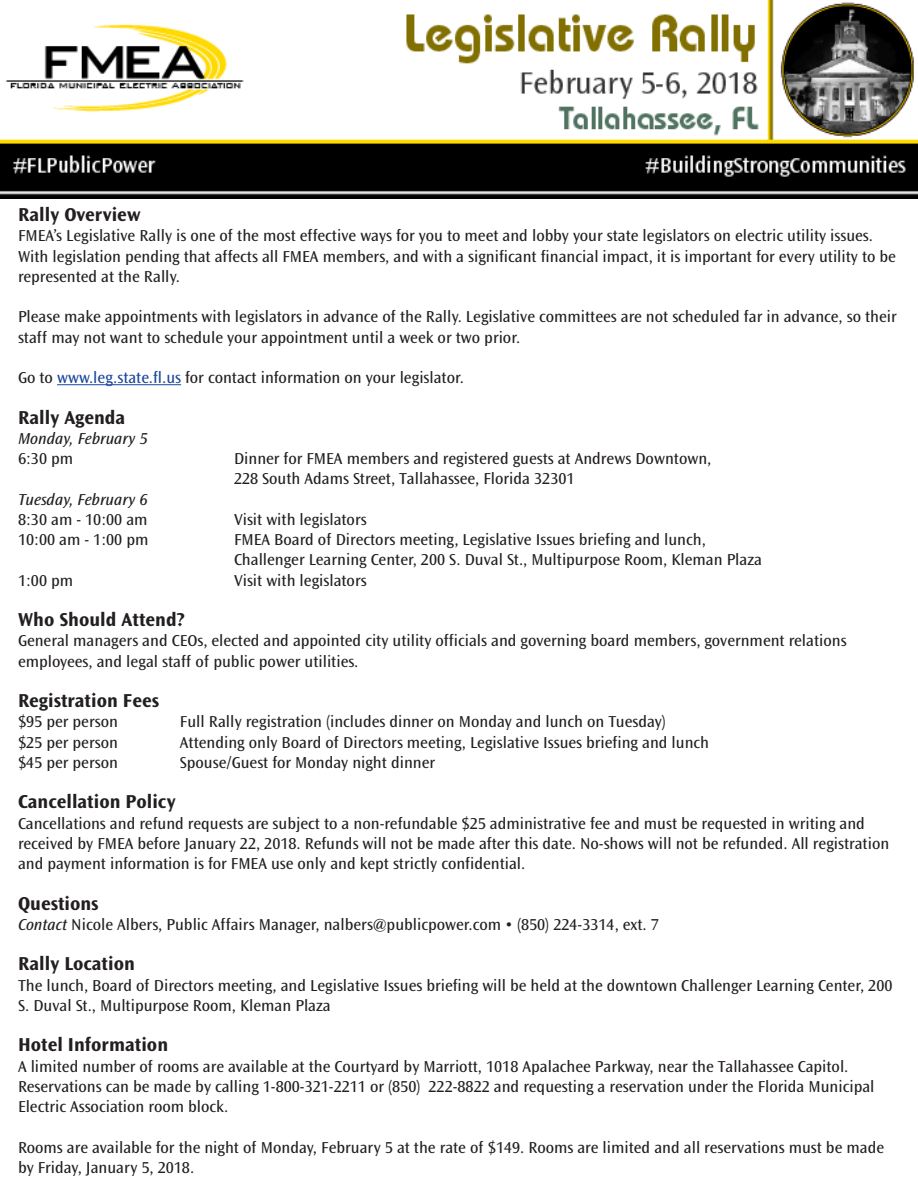
<style>
.page{position:relative;width:918px;height:1188px;background:#fff}
.page>*{position:absolute;margin:0;border:0;box-sizing:border-box;transform-origin:0 0}
.t1{font:700 19.5px "Ocean Sans Std";color:#231f20}
.t2{font:16.5px/20.2px "Ocean Sans Std";color:#231f20}
.t3{font:italic 16.5px "Ocean Sans Std";color:#231f20}
.s1{color:#1a459c}
.s2{font-style:italic}
</style>
<div class="page">
<hr style="left:57px;top:384px;width:124px;height:1px;background:#1a459c">
<img style="left:0;top:0;width:918px;height:198px">
<p class="t1" style="left:18px;top:204px;width:124px">Rally Overview</p>
<p class="t2" style="left:18px;top:226px;width:880px">FMEA’s Legislative Rally is one of the most effective ways for you to meet and lobby your state legislators on electric utility issues.<br>With legislation pending that affects all FMEA members, and with a significant financial impact, it is important for every utility to be represented at the Rally.</p>
<p class="t2" style="left:18px;top:307px;width:880px">Please make appointments with legislators in advance of the Rally. Legislative committees are not scheduled far in advance, so their staff may not want to schedule your appointment until a week or two prior.</p>
<p class="t2" style="left:18px;top:368px;width:447px">Go to <span class="s1">www.leg.state.fl.us</span> for contact information on your legislator.</p>
<p class="t1" style="left:18px;top:406px;width:109px">Rally Agenda</p>
<p class="t3" style="left:18px;top:429px;width:131px">Monday, February 5</p>
<p class="t2" style="left:18px;top:449px;width:57px">6:30 pm</p>
<p class="t2" style="left:234px;top:449px;width:479px">Dinner for FMEA members and registered guests at Andrews Downtown,<br>228 South Adams Street, Tallahassee, Florida 32301</p>
<p class="t3" style="left:18px;top:490px;width:131px">Tuesday, February 6</p>
<p class="t2" style="left:18px;top:509px;width:131px">8:30 am - 10:00 am</p>
<p class="t2" style="left:234px;top:509px;width:134px">Visit with legislators</p>
<p class="t2" style="left:18px;top:530px;width:132px">10:00 am - 1:00 pm</p>
<p class="t2" style="left:234px;top:530px;width:473px">FMEA Board of Directors meeting, Legislative Issues briefing and lunch,</p>
<p class="t2" style="left:234px;top:550px;width:530px">Challenger Learning Center, 200 S. Duval St., Multipurpose Room, Kleman Plaza</p>
<p class="t2" style="left:18px;top:570px;width:57px">1:00 pm</p>
<p class="t2" style="left:234px;top:570px;width:134px">Visit with legislators</p>
<p class="t1" style="left:18px;top:609px;width:168px">Who Should Attend?</p>
<p class="t2" style="left:18px;top:631px;width:830px">General managers and CEOs, elected and appointed city utility officials and governing board members, government relations employees, and legal staff of public power utilities.</p>
<p class="t1" style="left:18px;top:690px;width:143px">Registration Fees</p>
<p class="t2" style="left:18px;top:712px;width:102px">$95 per person</p>
<p class="t2" style="left:180px;top:712px;width:487px">Full Rally registration (includes dinner on Monday and lunch on Tuesday)</p>
<p class="t2" style="left:18px;top:732px;width:102px">$25 per person</p>
<p class="t2" style="left:180px;top:732px;width:531px">Attending only Board of Directors meeting, Legislative Issues briefing and lunch</p>
<p class="t2" style="left:18px;top:752px;width:102px">$45 per person</p>
<p class="t2" style="left:180px;top:752px;width:257px">Spouse/Guest for Monday night dinner</p>
<p class="t1" style="left:18px;top:791px;width:159px">Cancellation Policy</p>
<p class="t2" style="left:18px;top:813px;width:873px">Cancellations and refund requests are subject to a non-refundable $25 administrative fee and must be requested in writing and received by FMEA before January 22, 2018. Refunds will not be made after this date. No-shows will not be refunded. All registration and payment information is for FMEA use only and kept strictly confidential.</p>
<p class="t1" style="left:18px;top:892px;width:82px">Questions</p>
<p class="t2" style="left:18px;top:914px;width:642px"><span class="s2">Contact</span> Nicole Albers, Public Affairs Manager, nalbers@publicpower.com • (850) 224-3314, ext. 7</p>
<p class="t1" style="left:18px;top:953px;width:118px">Rally Location</p>
<p class="t2" style="left:18px;top:975px;width:876px">The lunch, Board of Directors meeting, and Legislative Issues briefing will be held at the downtown Challenger Learning Center, 200<br>S. Duval St., Multipurpose Room, Kleman Plaza</p>
<p class="t1" style="left:18px;top:1034px;width:152px">Hotel Information</p>
<p class="t2" style="left:18px;top:1056px;width:858px">A limited number of rooms are available at the Courtyard by Marriott, 1018 Apalachee Parkway, near the Tallahassee Capitol.<br>Reservations can be made by calling 1-800-321-2211 or (850) 222-8822 and requesting a reservation under the Florida Municipal<br>Electric Association room block.</p>
<p class="t2" style="left:18px;top:1137px;width:868px">Rooms are available for the night of Monday, February 5 at the rate of $149. Rooms are limited and all reservations must be made by Friday, January 5, 2018.</p>
</div>
